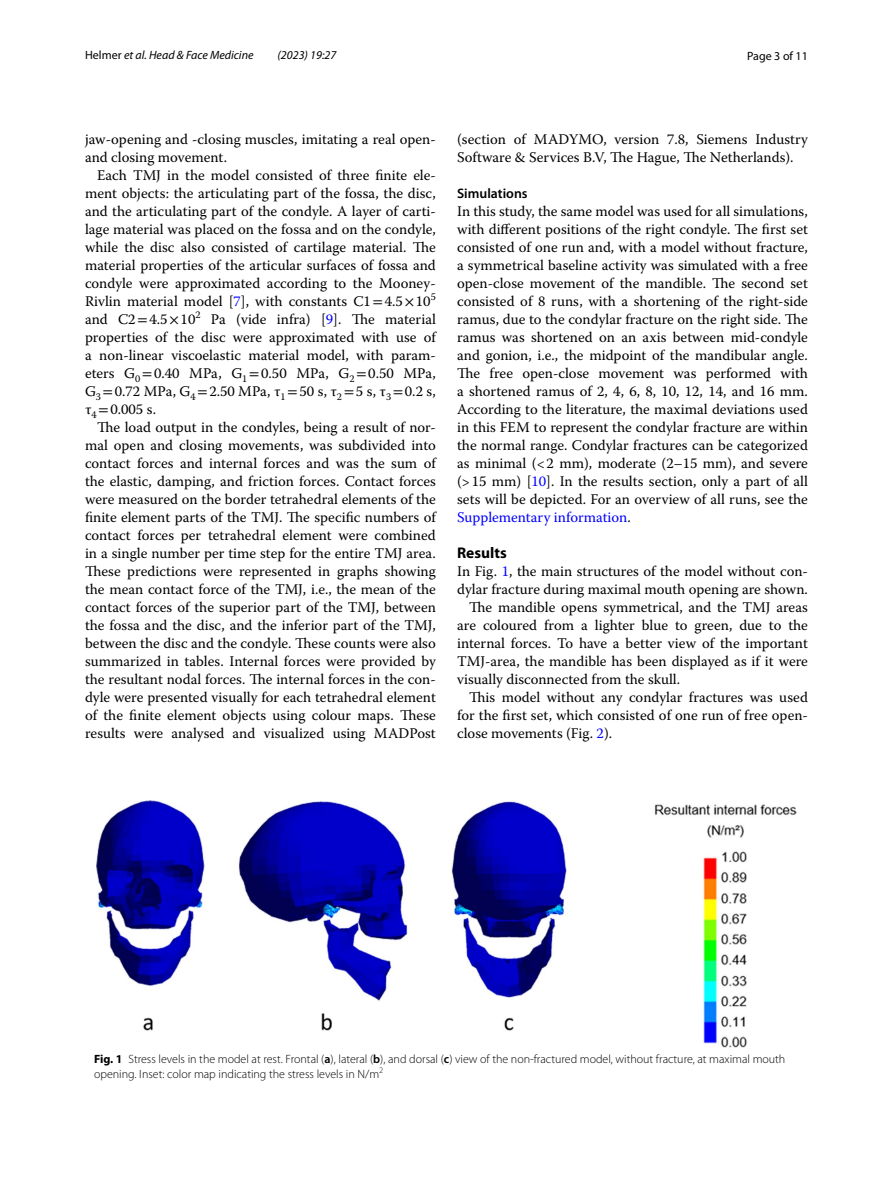
<style>
.page{position:relative;width:893px;height:1187px;background:#fff}
.page>*{position:absolute;margin:0;border:0;box-sizing:border-box;transform-origin:0 0}
.t1{font:700 15.45px "Myriad Pro";color:#000}
.t2{font:14.7px/18px "Warnock Pro";color:#000;text-align:justify}
.t3{font:600 13.8px "Myriad Pro";color:#000}
.t4{font:300 12px/15px "Myriad Pro";color:#000}
.t5{font:italic 12px "Myriad Pro";color:#000}
.t6{font:12px "Myriad Pro";color:#000}
.s1{font-style:normal}
.s2{color:#00f}
.s3{font-family:"STIX"}
.s4{font-weight:700}
.s5{font-weight:600}
</style>
<div class="page">
<img style="left:96px;top:800px;width:701px;height:247px">
<p class="t5" style="left:85px;top:48px;width:170px"><span class="s1">Helmer</span> et al. Head &amp; Face Medicine</p>
<p class="t5" style="left:278px;top:48px;width:60px">(2023) 19:27</p>
<p class="t6" style="left:747px;top:48px;width:62px">Page 3 of 11</p>
<p class="t2" style="left:85px;top:130px;width:352px">jaw-opening and -closing muscles, imitating a real open&shy;and closing movement.</p>
<p class="t2" style="left:85px;top:166px;width:352px;text-indent:12px">Each TMJ in the model consisted of three finite ele&shy;ment objects: the articulating part of the fossa, the disc, and the articulating part of the condyle. A layer of carti&shy;lage material was placed on the fossa and on the condyle, while the disc also consisted of cartilage material. The material properties of the articular surfaces of fossa and condyle were approximated according to the Mooney-Rivlin material model [<span class="s2">7</span>], with constants C1<span class="s3">=</span>4.5<span class="s3">×</span> -10<sup>5 </sup>and C2<span class="s3">=</span>4.5<span class="s3">×</span> -10<sup>2</sup> Pa (vide infra) [<span class="s2">9</span>]. The material properties of the disc were approximated with use of a non-linear viscoelastic material model, with param&shy;eters G<sub>0</sub> <span class="s3">=</span>0.40 MPa, G<sub>1</sub> <span class="s3">=</span>0.50 MPa, G<sub>2</sub> <span class="s3">=</span>0.50 MPa, G<sub>3</sub> <span class="s3">=</span>0.72 MPa, G<sub>4</sub> <span class="s3">=</span>2.50 MPa, τ<sub>1</sub> <span class="s3">=</span>50 s, τ<sub>2</sub> <span class="s3">=</span>5 s, τ<sub>3</sub> <span class="s3">=</span>0.2 s, τ<sub>4</sub> <span class="s3">=</span>0.005 s.</p>
<p class="t2" style="left:85px;top:418px;width:352px;text-indent:12px">The load output in the condyles, being a result of nor&shy;mal open and closing movements, was subdivided into contact forces and internal forces and was the sum of the elastic, damping, and friction forces. Contact forces were measured on the border tetrahedral elements of the finite element parts of the TMJ. The specific numbers of contact forces per tetrahedral element were combined in a single number per time step for the entire TMJ area.<br>These predictions were represented in graphs showing the mean contact force of the TMJ, i.e., the mean of the contact forces of the superior part of the TMJ, between the fossa and the disc, and the inferior part of the TMJ, between the disc and the condyle. These counts were also summarized in tables. Internal forces were provided by the resultant nodal forces. The internal forces in the con&shy;dyle were presented visually for each tetrahedral element of the finite element objects using colour maps. These results were analysed and visualized using MADPost</p>
<p class="t2" style="left:457px;top:130px;width:352px">(section of MADYMO, version 7.8, Siemens Industry<br>Software &amp; Services B.V, The Hague, The Netherlands).</p>
<p class="t3" style="left:457px;top:184px;width:72px">Simulations</p>
<p class="t2" style="left:457px;top:202px;width:352px">In this study, the same model was used for all simulations, with different positions of the right condyle. The first set consisted of one run and, with a model without fracture, a symmetrical baseline activity was simulated with a free open-close movement of the mandible. The second set consisted of 8 runs, with a shortening of the right-side ramus, due to the condylar fracture on the right side. The ramus was shortened on an axis between mid-condyle and gonion, i.e., the midpoint of the mandibular angle.<br>The free open-close movement was performed with a shortened ramus of 2, 4, 6, 8, 10, 12, 14, and 16 mm.<br>According to the literature, the maximal deviations used in this FEM to represent the condylar fracture are within the normal range. Condylar fractures can be categorized as minimal (&lt;2 mm), moderate (2–15 mm), and severe (&gt;15 mm) [<span class="s2">10</span>]. In the results section, only a part of all sets will be depicted. For an overview of all runs, see the <span class="s2">Supplementary information</span>.</p>
<p class="t1" style="left:457px;top:542px;width:51px">Results</p>
<p class="t2" style="left:457px;top:562px;width:352px">In Fig. <span class="s2">1</span>, the main structures of the model without con-</p>
<p class="t2" style="left:457px;top:580px;width:352px">dylar fracture during maximal mouth opening are shown.</p>
<p class="t2" style="left:469px;top:598px;width:340px">The mandible opens symmetrical, and the TMJ areas</p>
<p class="t2" style="left:457px;top:616px;width:352px">are coloured from a lighter blue to green, due to the</p>
<p class="t2" style="left:457px;top:634px;width:352px">internal forces. To have a better view of the important</p>
<p class="t2" style="left:457px;top:652px;width:352px">TMJ-area, the mandible has been displayed as if it were</p>
<p class="t2" style="left:457px;top:670px;width:224px">visually disconnected from the skull.</p>
<p class="t2" style="left:469px;top:688px;width:340px">This model without any condylar fractures was used</p>
<p class="t2" style="left:457px;top:706px;width:352px">for the first set, which consisted of one run of free open-</p>
<p class="t2" style="left:457px;top:724px;width:157px">close movements (Fig. <span class="s2">2</span>).</p>
<p class="t4" style="left:94px;top:1051px;width:693px"><span class="s4">Fig. 1</span> Stress levels in the model at rest. Frontal (<span class="s5">a</span>), lateral (<span class="s5">b</span>), and dorsal (<span class="s5">c</span>) view of the non-fractured model, without fracture, at maximal mouth opening. Inset: color map indicating the stress levels in N/m<sup>2</sup></p>
</div>
